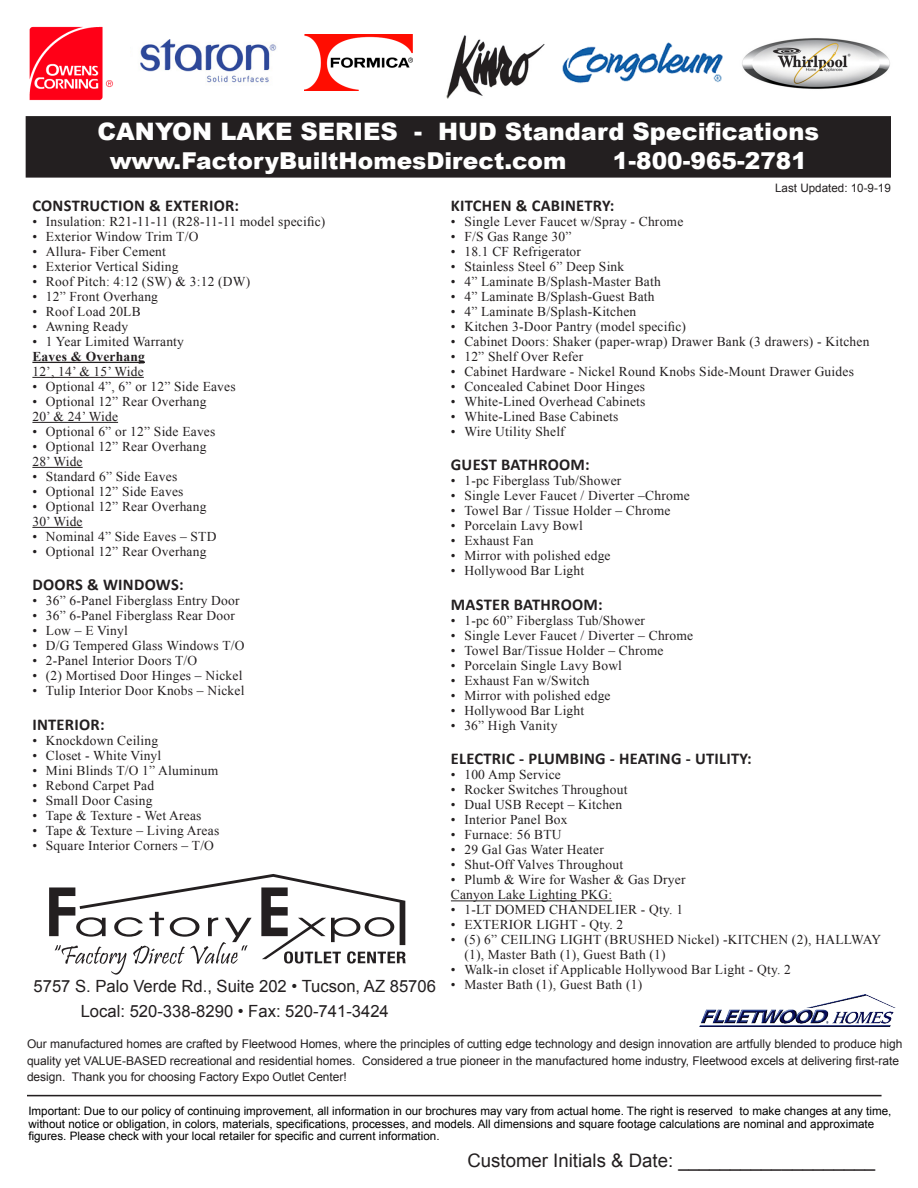
<style>
.page{position:relative;width:918px;height:1188px;background:#fff}
.page>*{position:absolute;margin:0;border:0;box-sizing:border-box;transform-origin:0 0}
.t1{font:900 24px "Arial";color:#fff}
.t2{font:900 23.25px "Arial";color:#fff}
.t3{font:18.6px "Arial";color:#231f20}
.t4{font:16.8px/24.8px "Arial";color:#231f20;text-align:center}
.t5{font:700 16.5px "Calibri";letter-spacing:.015em;color:#231f20}
.t6{font:13.5px/15px "Times New Roman";letter-spacing:.015em;color:#231f20}
.t7{font:700 13.5px "Times New Roman";letter-spacing:.015em;color:#231f20}
.t8{font:13.5px "Times New Roman";letter-spacing:.035em;color:#231f20}
.t9{font:12px/16.5px "Arial";letter-spacing:-.005em;color:#231f20}
.t10{font:11.7px/12.5px "Arial";color:#000}
.t11{font:11.7px "Arial";color:#231f20}
</style>
<div class="page">
<div style="left:26px;top:117px;width:864px;height:60px;background:#231f20"></div>
<div style="left:26px;top:116px;width:865px;height:62px;border:2px solid #231f20"></div>
<hr style="left:27px;top:1095px;width:855px;height:1px;background:#231f20">
<img style="left:699px;top:995px;width:196px;height:32px">
<svg style="left:49px;top:874px;width:357px;height:101px"></svg>
<img style="left:562px;top:42px;width:161px;height:42px">
<img style="left:304px;top:35px;width:108px;height:56px">
<img style="left:446px;top:35px;width:98px;height:64px">
<img style="left:29px;top:26px;width:84px;height:75px">
<img style="left:140px;top:39px;width:137px;height:44px">
<img style="left:742px;top:38px;width:148px;height:51px">
<hr style="left:32px;top:362px;width:113px;height:1px;background:#231f20">
<hr style="left:32px;top:377px;width:112px;height:1px;background:#231f20">
<hr style="left:32px;top:422px;width:86px;height:1px;background:#231f20">
<hr style="left:32px;top:467px;width:51px;height:1px;background:#231f20">
<hr style="left:32px;top:527px;width:51px;height:1px;background:#231f20">
<hr style="left:451px;top:901px;width:161px;height:1px;background:#231f20">
<h1 class="t1" style="left:98px;top:114px;width:723px">CANYON LAKE SERIES - HUD Standard Specifications</h1>
<h2 class="t2" style="left:110px;top:144px;width:458px">www.FactoryBuiltHomesDirect.com</h2>
<h2 class="t2" style="left:613px;top:144px;width:195px">1-800-965-2781</h2>
<p class="t11" style="left:775px;top:180px;width:117px">Last Updated: 10-9-19</p>
<p class="t5" style="left:32px;top:195px;width:208px">CONSTRUCTION &amp; EXTERIOR:</p>
<p class="t6" style="left:32px;top:214px;width:295px">• Insulation: R21-11-11 (R28-11-11 model specific)</p>
<p class="t6" style="left:32px;top:229px;width:168px">• Exterior Window Trim T/O</p>
<p class="t6" style="left:32px;top:244px;width:135px">• Allura- Fiber Cement</p>
<p class="t6" style="left:32px;top:259px;width:148px">• Exterior Vertical Siding</p>
<p class="t6" style="left:32px;top:274px;width:219px">• Roof Pitch: 4:12 (SW) &amp; 3:12 (DW)</p>
<p class="t6" style="left:32px;top:289px;width:127px">• 12” Front Overhang</p>
<p class="t6" style="left:32px;top:304px;width:110px">• Roof Load 20LB</p>
<p class="t6" style="left:32px;top:319px;width:97px">• Awning Ready</p>
<p class="t6" style="left:32px;top:334px;width:153px">• 1 Year Limited Warranty</p>
<p class="t7" style="left:32px;top:347px;width:114px">Eaves &amp; Overhang</p>
<p class="t6" style="left:32px;top:364px;width:113px">12’, 14’ &amp; 15’ Wide</p>
<p class="t6" style="left:32px;top:379px;width:205px">• Optional 4”, 6” or 12” Side Eaves</p>
<p class="t6" style="left:32px;top:394px;width:176px">• Optional 12” Rear Overhang</p>
<p class="t6" style="left:32px;top:409px;width:87px">20’ &amp; 24’ Wide</p>
<p class="t6" style="left:32px;top:424px;width:185px">• Optional 6” or 12” Side Eaves</p>
<p class="t6" style="left:32px;top:439px;width:176px">• Optional 12” Rear Overhang</p>
<p class="t6" style="left:32px;top:454px;width:52px">28’ Wide</p>
<p class="t6" style="left:32px;top:469px;width:146px">• Standard 6” Side Eaves</p>
<p class="t6" style="left:32px;top:484px;width:153px">• Optional 12” Side Eaves</p>
<p class="t6" style="left:32px;top:499px;width:176px">• Optional 12” Rear Overhang</p>
<p class="t6" style="left:32px;top:514px;width:52px">30’ Wide</p>
<p class="t6" style="left:32px;top:529px;width:186px">• Nominal 4” Side Eaves – STD</p>
<p class="t6" style="left:32px;top:544px;width:176px">• Optional 12” Rear Overhang</p>
<p class="t5" style="left:32px;top:574px;width:153px">DOORS &amp; WINDOWS:</p>
<p class="t6" style="left:32px;top:593px;width:209px">• 36” 6-Panel Fiberglass Entry Door</p>
<p class="t6" style="left:32px;top:608px;width:204px">• 36” 6-Panel Fiberglass Rear Door</p>
<p class="t6" style="left:32px;top:623px;width:97px">• Low – E Vinyl</p>
<p class="t6" style="left:32px;top:638px;width:214px">• D/G Tempered Glass Windows T/O</p>
<p class="t6" style="left:32px;top:653px;width:166px">• 2-Panel Interior Doors T/O</p>
<p class="t6" style="left:32px;top:668px;width:212px">• (2) Mortised Door Hinges – Nickel</p>
<p class="t6" style="left:32px;top:683px;width:214px">• Tulip Interior Door Knobs – Nickel</p>
<p class="t5" style="left:32px;top:714px;width:74px">INTERIOR:</p>
<p class="t6" style="left:32px;top:733px;width:127px">• Knockdown Ceiling</p>
<p class="t6" style="left:32px;top:748px;width:130px">• Closet - White Vinyl</p>
<p class="t6" style="left:32px;top:763px;width:187px">• Mini Blinds T/O 1” Aluminum</p>
<p class="t6" style="left:32px;top:778px;width:123px">• Rebond Carpet Pad</p>
<p class="t6" style="left:32px;top:793px;width:122px">• Small Door Casing</p>
<p class="t6" style="left:32px;top:808px;width:171px">• Tape &amp; Texture - Wet Areas</p>
<p class="t6" style="left:32px;top:823px;width:188px">• Tape &amp; Texture – Living Areas</p>
<p class="t6" style="left:32px;top:838px;width:183px">• Square Interior Corners – T/O</p>
<p class="t5" style="left:451px;top:195px;width:165px">KITCHEN &amp; CABINETRY:</p>
<p class="t6" style="left:451px;top:214px;width:234px">• Single Lever Faucet w/Spray - Chrome</p>
<p class="t6" style="left:451px;top:229px;width:122px">• F/S Gas Range 30”</p>
<p class="t6" style="left:451px;top:244px;width:132px">• 18.1 CF Refrigerator</p>
<p class="t6" style="left:451px;top:259px;width:175px">• Stainless Steel 6” Deep Sink</p>
<p class="t6" style="left:451px;top:274px;width:211px">• 4” Laminate B/Splash-Master Bath</p>
<p class="t6" style="left:451px;top:289px;width:205px">• 4” Laminate B/Splash-Guest Bath</p>
<p class="t6" style="left:451px;top:304px;width:187px">• 4” Laminate B/Splash-Kitchen</p>
<p class="t6" style="left:451px;top:319px;width:237px">• Kitchen 3-Door Pantry (model specific)</p>
<p class="t6" style="left:451px;top:334px;width:420px">• Cabinet Doors: Shaker (paper-wrap) Drawer Bank (3 drawers) - Kitchen</p>
<p class="t6" style="left:451px;top:349px;width:134px">• 12” Shelf Over Refer</p>
<p class="t6" style="left:451px;top:364px;width:405px">• Cabinet Hardware - Nickel Round Knobs Side-Mount Drawer Guides</p>
<p class="t6" style="left:451px;top:379px;width:196px">• Concealed Cabinet Door Hinges</p>
<p class="t6" style="left:451px;top:394px;width:196px">• White-Lined Overhead Cabinets</p>
<p class="t6" style="left:451px;top:409px;width:169px">• White-Lined Base Cabinets</p>
<p class="t6" style="left:451px;top:424px;width:115px">• Wire Utility Shelf</p>
<p class="t5" style="left:451px;top:454px;width:140px">GUEST BATHROOM:</p>
<p class="t6" style="left:451px;top:473px;width:172px">• 1-pc Fiberglass Tub/Shower</p>
<p class="t6" style="left:451px;top:488px;width:240px">• Single Lever Faucet / Diverter –Chrome</p>
<p class="t6" style="left:451px;top:503px;width:221px">• Towel Bar / Tissue Holder – Chrome</p>
<p class="t6" style="left:451px;top:518px;width:133px">• Porcelain Lavy Bowl</p>
<p class="t6" style="left:451px;top:533px;width:84px">• Exhaust Fan</p>
<p class="t6" style="left:451px;top:548px;width:161px">• Mirror with polished edge</p>
<p class="t6" style="left:451px;top:563px;width:135px">• Hollywood Bar Light</p>
<p class="t5" style="left:451px;top:594px;width:153px">MASTER BATHROOM:</p>
<p class="t6" style="left:451px;top:613px;width:196px">• 1-pc 60” Fiberglass Tub/Shower</p>
<p class="t6" style="left:451px;top:628px;width:244px">• Single Lever Faucet / Diverter – Chrome</p>
<p class="t6" style="left:451px;top:643px;width:214px">• Towel Bar/Tissue Holder – Chrome</p>
<p class="t6" style="left:451px;top:658px;width:173px">• Porcelain Single Lavy Bowl</p>
<p class="t6" style="left:451px;top:673px;width:140px">• Exhaust Fan w/Switch</p>
<p class="t6" style="left:451px;top:688px;width:161px">• Mirror with polished edge</p>
<p class="t6" style="left:451px;top:703px;width:135px">• Hollywood Bar Light</p>
<p class="t8" style="left:451px;top:716px;width:108px">• 36” High Vanity</p>
<p class="t5" style="left:451px;top:748px;width:302px">ELECTRIC - PLUMBING - HEATING - UTILITY:</p>
<p class="t6" style="left:451px;top:767px;width:112px">• 100 Amp Service</p>
<p class="t6" style="left:451px;top:782px;width:178px">• Rocker Switches Throughout</p>
<p class="t6" style="left:451px;top:797px;width:173px">• Dual USB Recept – Kitchen</p>
<p class="t6" style="left:451px;top:812px;width:118px">• Interior Panel Box</p>
<p class="t6" style="left:451px;top:827px;width:112px">• Furnace: 56 BTU</p>
<p class="t6" style="left:451px;top:842px;width:155px">• 29 Gal Gas Water Heater</p>
<p class="t6" style="left:451px;top:857px;width:174px">• Shut-Off Valves Throughout</p>
<p class="t6" style="left:451px;top:872px;width:236px">• Plumb &amp; Wire for Washer &amp; Gas Dryer</p>
<p class="t6" style="left:451px;top:887px;width:163px">Canyon Lake Lighting PKG:</p>
<p class="t6" style="left:451px;top:902px;width:234px">• 1-LT DOMED CHANDELIER - Qty. 1</p>
<p class="t6" style="left:451px;top:917px;width:174px">• EXTERIOR LIGHT - Qty. 2</p>
<p class="t6" style="left:464px;top:932px;width:418px;text-indent:-14px">• (5) 6” CEILING LIGHT (BRUSHED Nickel) -KITCHEN (2), HALLWAY (1), Master Bath (1), Guest Bath (1)</p>
<p class="t6" style="left:451px;top:962px;width:342px">• Walk-in closet if Applicable Hollywood Bar Light - Qty. 2</p>
<p class="t6" style="left:451px;top:977px;width:193px">• Master Bath (1), Guest Bath (1)</p>
<p class="t4" style="left:34px;top:974px;width:404px">5757 S. Palo Verde Rd., Suite 202 • Tucson, AZ 85706<br>Local: 520-338-8290 • Fax: 520-741-3424</p>
<p class="t9" style="left:27px;top:1036px;width:877px">Our manufactured homes are crafted by Fleetwood Homes, where the principles of cutting edge technology and design innovation are artfully blended to produce high quality yet VALUE-BASED recreational and residential homes. Considered a true pioneer in the manufactured home industry, Fleetwood excels at delivering first-rate design. Thank you for choosing Factory Expo Outlet Center!</p>
<p class="t10" style="left:28px;top:1105px;width:865px">Important: Due to our policy of continuing improvement, all information in our brochures may vary from actual home. The right is reserved to make changes at any time, without notice or obligation, in colors, materials, specifications, processes, and models. All dimensions and square footage calculations are nominal and approximate figures. Please check with your local retailer for specific and current information.</p>
<h3 class="t3" style="left:467px;top:1148px;width:409px">Customer Initials &amp; Date: ___________________</h3>
</div>
